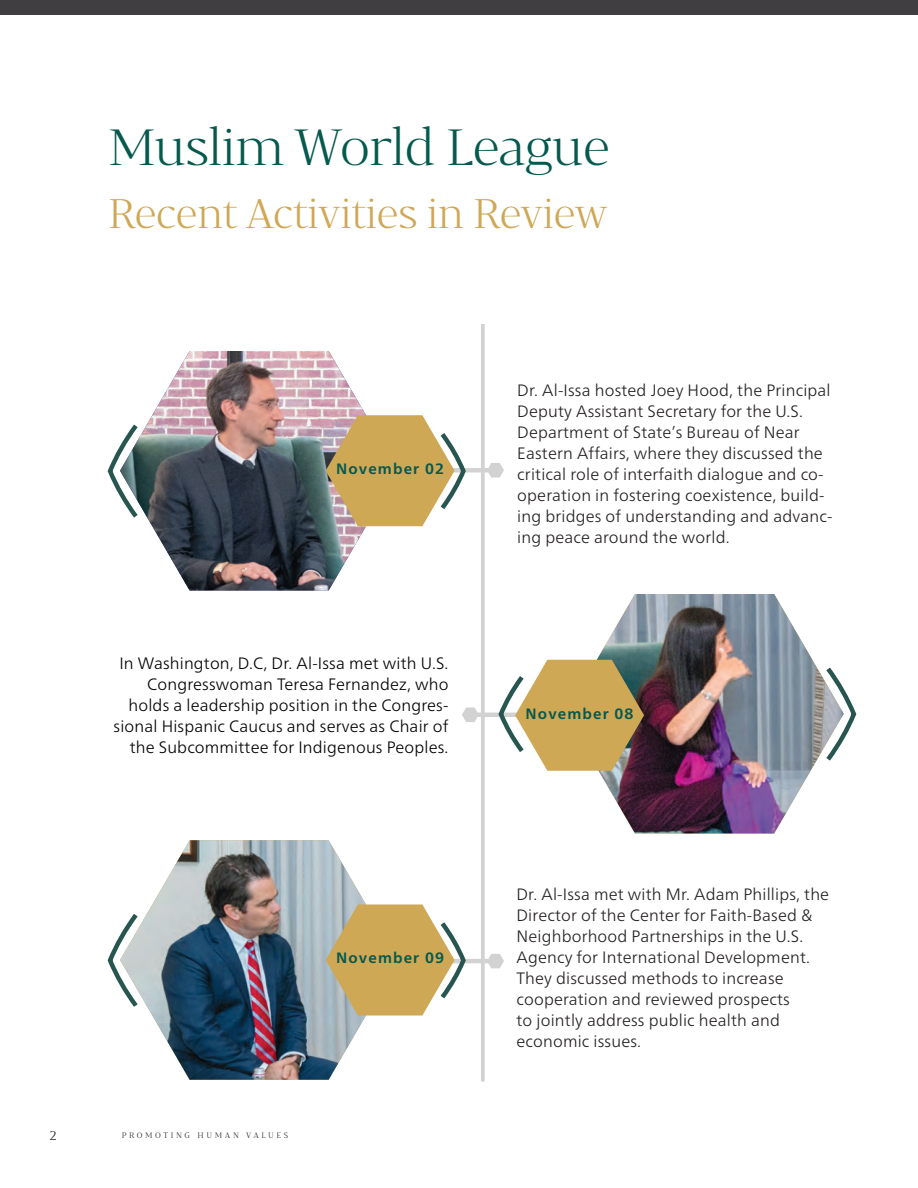
<style>
.page{position:relative;width:918px;height:1188px;background:#fff}
.page>*{position:absolute;margin:0;border:0;box-sizing:border-box;transform-origin:0 0}
.t1{font:300 48px "Bw Darius";letter-spacing:-.02em;color:#05594d}
.t2{font:300 39px "Bw Darius";letter-spacing:-.02em;color:#cfa856}
.t3{font:300 16.5px/21px "Neue Frutiger Arabic";letter-spacing:.01em;color:#231f20}
.t4{font:300 16.5px/21px "Neue Frutiger Arabic";letter-spacing:.01em;color:#000;text-align:right}
.t5{font:700 15px "Neue Frutiger Arabic";letter-spacing:.075em;color:#07584d}
.t6{font:300 7.5px "Bw Darius";letter-spacing:.35em;color:#231f20}
</style>
<div class="page">
<div style="left:0;top:0;width:918px;height:14px;background:#403e40"></div>
<hr style="left:481px;top:324px;width:4px;height:758px;background:#d2d2d2">
<svg style="left:487px;top:954px;width:17px;height:14px"></svg>
<hr style="left:433px;top:959px;width:55px;height:4px;background:#d2d2d2">
<img style="left:152px;top:840px;width:214px;height:240px">
<svg style="left:107px;top:904px;width:361px;height:112px"></svg>
<svg style="left:462px;top:707px;width:17px;height:15px"></svg>
<hr style="left:477px;top:713px;width:56px;height:4px;background:#d2d2d2">
<img style="left:566px;top:594px;width:247px;height:239px">
<img style="left:496px;top:660px;width:361px;height:111px">
<svg style="left:487px;top:463px;width:17px;height:15px"></svg>
<hr style="left:433px;top:468px;width:55px;height:4px;background:#d2d2d2">
<img style="left:152px;top:351px;width:246px;height:239px">
<img style="left:107px;top:415px;width:361px;height:111px">
<h1 class="t1" style="left:108px;top:114px;width:504px">Muslim World League</h1>
<h2 class="t2" style="left:108px;top:186px;width:501px">Recent Activities in Review</h2>
<p class="t5" style="left:336px;top:459px;width:109px">November 02</p>
<p class="t4" style="left:114px;top:654px;width:336px">In Washington, D.C, Dr. Al-Issa met with U.S.<br>Congresswoman Teresa Fernandez, who holds a leadership position in the Congres&shy;sional Hispanic Caucus and serves as Chair of the Subcommittee for Indigenous Peoples.</p>
<p class="t5" style="left:336px;top:948px;width:110px">November 09</p>
<p class="t6" style="left:122px;top:1130px;width:168px">PROMOTING HUMAN VALUES</p>
<p class="t3" style="left:517px;top:381px;width:317px">Dr. Al-Issa hosted Joey Hood, the Principal Deputy Assistant Secretary for the U.S.<br>Department of State’s Bureau of Near Eastern Affairs, where they discussed the critical role of interfaith dialogue and co&shy;operation in fostering coexistence, build&shy;ing bridges of understanding and advanc&shy;ing peace around the world.</p>
<p class="t5" style="left:526px;top:703px;width:109px">November 08</p>
<p class="t3" style="left:517px;top:885px;width:314px">Dr. Al-Issa met with Mr. Adam Phillips, the Director of the Center for Faith-Based &amp; Neighborhood Partnerships in the U.S.<br>Agency for International Development.<br>They discussed methods to increase cooperation and reviewed prospects<br>to jointly address public health and economic issues.</p>
</div>
